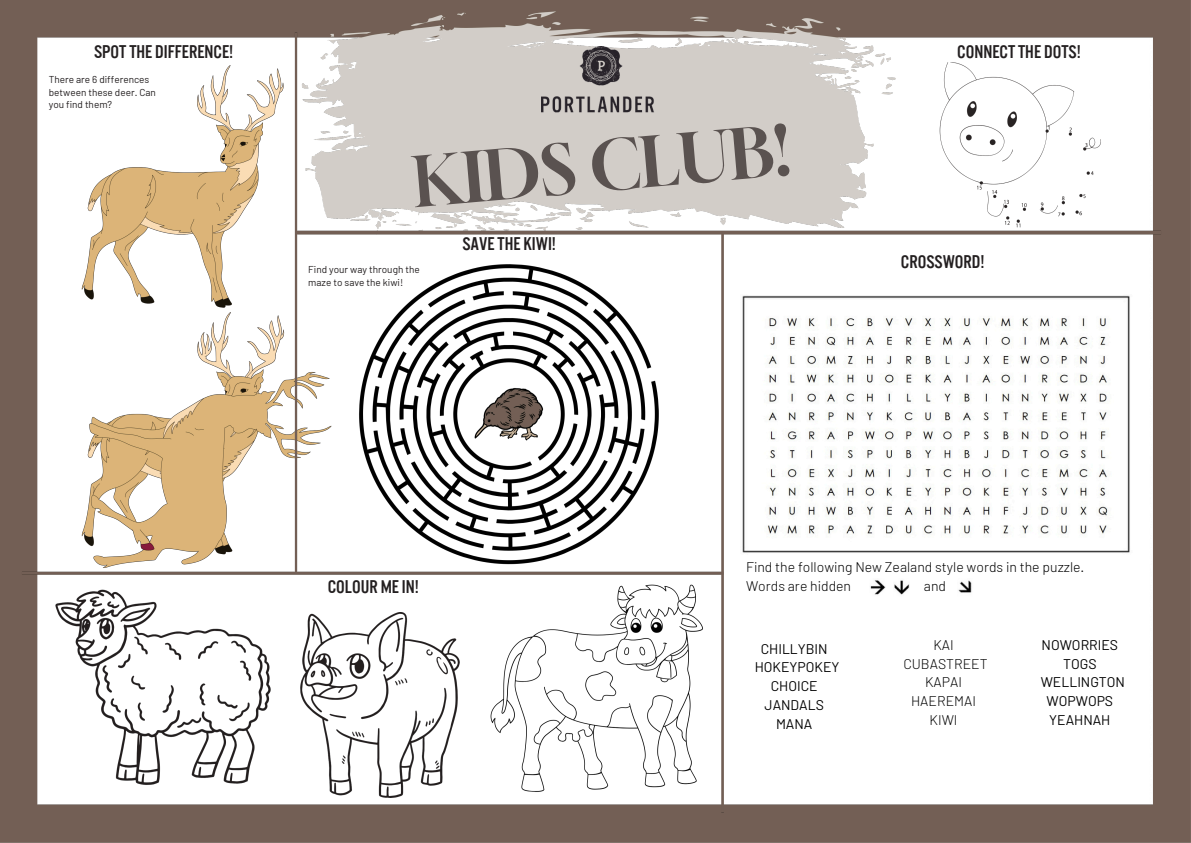
<style>
.page{position:relative;width:1191px;height:843px;background:#fff}
.page>*{position:absolute;margin:0;border:0;box-sizing:border-box;transform-origin:0 0}
.t1{font:68.1px "Gloock";color:#5a5250}
.t2{font:19.1px "U.S.101";color:#231f20}
.t3{font:300 14px/18.7px "Barlow";color:#000;text-align:center}
.t4{font:14px/18.7px "Barlow";color:#000;text-align:center}
.t5{font:10px/12.7px "Barlow";color:#231f20}
</style>
<div class="page">
<div style="left:0;top:0;width:1190px;height:842px;background:#735f55"></div>
<img style="left:18px;top:27px;width:1146px;height:789px">
<img style="left:740px;top:295px;width:392px;height:259px">
<img style="left:869px;top:578px;width:16px;height:18px">
<img style="left:893px;top:578px;width:16px;height:18px">
<img style="left:957px;top:578px;width:16px;height:18px">
<p class="t2" style="left:94px;top:42px;width:141px">SPOTTHE DIFFERENCE!</p>
<p class="t5" style="left:49px;top:73px;width:109px">There are 6 differences between these deer. Can you find them?</p>
<h2 class="t1" style="left:409px;top:141px;width:379px;rotate:-5deg">KIDS CLUB!</h2>
<h1 class="t5" style="left:308px;top:263px;width:113px">Find your way through the maze to save the kiwi!</h1>
<p class="t2" style="left:462px;top:233px;width:95px">SAVETHE KIWI!</p>
<p class="t2" style="left:957px;top:41px;width:125px">CONNECTTHE DOTS!</p>
<h2 class="t2" style="left:900px;top:251px;width:85px">CROSSWORD!</h2>
<p class="t2" style="left:328px;top:576px;width:93px">COLOUR MEIN!</p>
<h2 class="t3" style="left:746px;top:556px;width:340px">Find the following New Zealand style words in the puzzle.</h2>
<h2 class="t3" style="left:746px;top:576px;width:107px">Words are hidden</h2>
<p class="t3" style="left:923px;top:576px;width:24px">and</p>
<p class="t4" style="left:754px;top:638px;width:86px">CHILLYBIN<br>HOKEYPOKEY<br>CHOICE<br>JANDALS<br>MANA</p>
<h2 class="t3" style="left:903px;top:634px;width:86px">KAI<br>CUBASTREET<br>KAPAI<br>HAEREMAI<br>KIWI</h2>
<h4 class="t4" style="left:1040px;top:634px;width:86px">NOWORRIES<br>TOGS<br>WELLINGTON<br>WOPWOPS<br>YEAHNAH</h4>
</div>
